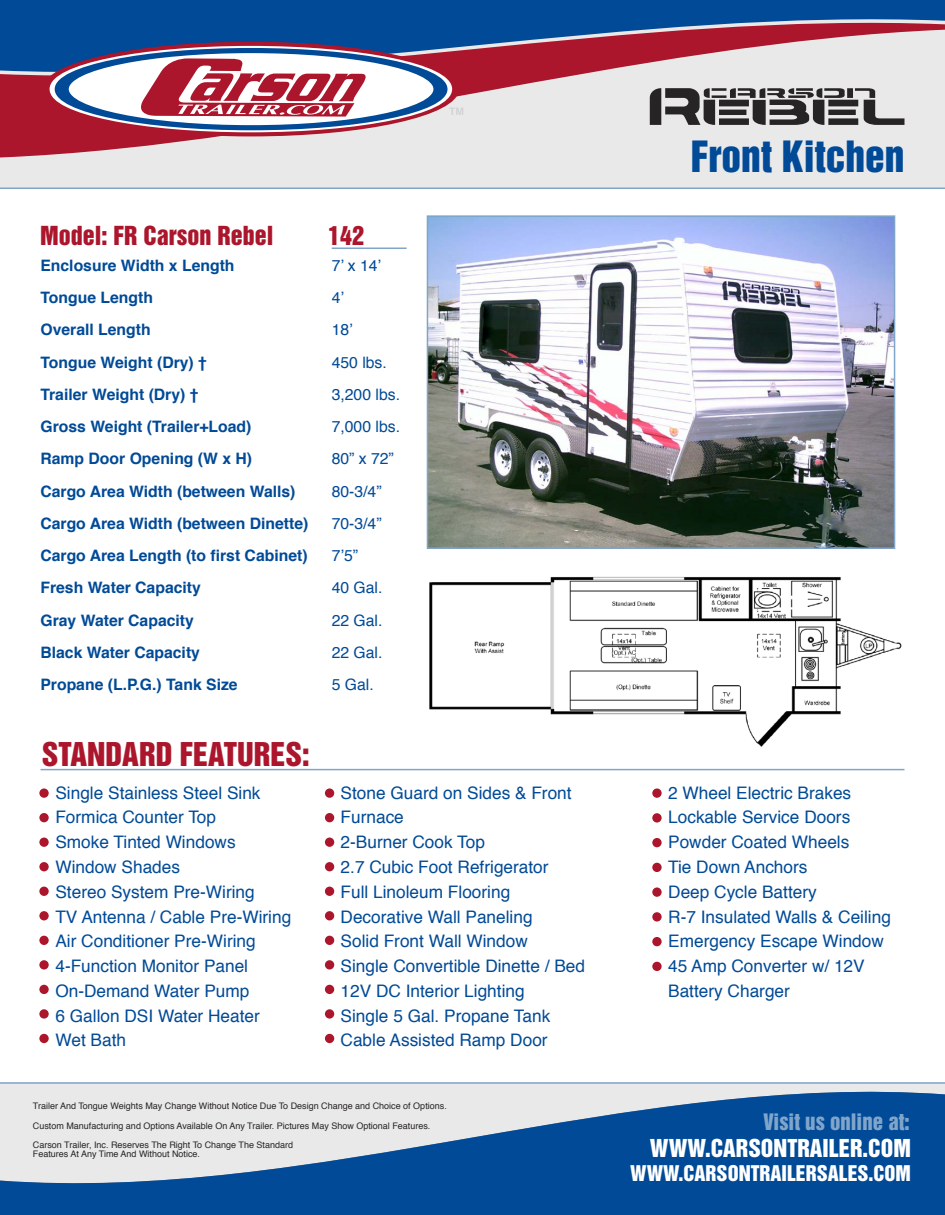
<style>
.page{position:relative;width:945px;height:1215px;background:#fff}
.page>*{position:absolute;margin:0;border:0;box-sizing:border-box;transform-origin:0 0}
.t1{font:39.45px "Helvetica Inserat";color:#004a97}
.t2{font:30px "Helvetica Inserat";color:#ac162c}
.t3{font:24px "Helvetica Inserat";color:#ac162c}
.t4{font:22.65px "Helvetica Inserat";color:#fff}
.t5{font:20.7px "Helvetica Inserat";color:#80a5cb}
.t6{font:19.8px "Helvetica Inserat";color:#fff}
.t7{font:17.25px/24.8px "Helvetica";color:#004a97}
.t8{font:700 15.75px/32.2px "Helvetica";color:#004a97}
.t9{font:15.75px/32.2px "Helvetica";color:#004a97}
.t10{font:9px/9px "Helvetica";color:#272425}
</style>
<div class="page">
<div style="left:0;top:15px;width:945px;height:173px;background:#e9e9e9"></div>
<div style="left:0;top:0;width:945px;height:18px;background:#004a97"></div>
<svg style="left:0;top:18px;width:945px;height:139px"></svg>
<hr style="left:0;top:188px;width:945px;height:1px;background:#80a5cb">
<svg style="left:41px;top:40px;width:422px;height:98px;background:#a9859d"></svg>
<svg style="left:0;top:1084px;width:945px;height:131px;background:#608bb8"></svg>
<hr style="left:0;top:1082px;width:945px;height:2px;background:#80a5cb">
<svg style="left:650px;top:88px;width:255px;height:37px"></svg>
<svg style="left:39px;top:788px;width:10px;height:10px"></svg>
<div style="left:39px;top:813px;width:10px;height:9px;background:#ac162c;border-radius:50%"></div>
<div style="left:39px;top:838px;width:10px;height:9px;background:#ac162c;border-radius:50%"></div>
<div style="left:39px;top:862px;width:10px;height:9px;background:#ac162c;border-radius:50%"></div>
<div style="left:39px;top:887px;width:10px;height:9px;background:#ac162c;border-radius:50%"></div>
<div style="left:39px;top:911px;width:10px;height:9px;background:#ac162c;border-radius:50%"></div>
<div style="left:39px;top:936px;width:10px;height:9px;background:#ac162c;border-radius:50%"></div>
<svg style="left:39px;top:960px;width:10px;height:10px"></svg>
<div style="left:39px;top:985px;width:10px;height:9px;background:#ac162c;border-radius:50%"></div>
<svg style="left:39px;top:1009px;width:10px;height:10px"></svg>
<div style="left:39px;top:1034px;width:10px;height:9px;background:#ac162c;border-radius:50%"></div>
<div style="left:325px;top:788px;width:9px;height:10px;background:#ac162c;border-radius:50%"></div>
<div style="left:325px;top:813px;width:9px;height:9px;background:#ac162c;border-radius:50%"></div>
<div style="left:325px;top:838px;width:9px;height:9px;background:#ac162c;border-radius:50%"></div>
<div style="left:325px;top:862px;width:9px;height:9px;background:#ac162c;border-radius:50%"></div>
<div style="left:325px;top:887px;width:9px;height:9px;background:#ac162c;border-radius:50%"></div>
<div style="left:325px;top:911px;width:9px;height:9px;background:#ac162c;border-radius:50%"></div>
<div style="left:325px;top:936px;width:9px;height:9px;background:#ac162c;border-radius:50%"></div>
<div style="left:325px;top:960px;width:9px;height:10px;background:#ac162c;border-radius:50%"></div>
<div style="left:325px;top:985px;width:9px;height:9px;background:#ac162c;border-radius:50%"></div>
<div style="left:325px;top:1009px;width:9px;height:10px;background:#ac162c;border-radius:50%"></div>
<div style="left:325px;top:1034px;width:9px;height:9px;background:#ac162c;border-radius:50%"></div>
<hr style="left:332px;top:248px;width:75px;height:1px;background:#80a5cb">
<hr style="left:41px;top:769px;width:863px;height:1px;background:#80a5cb">
<svg style="left:652px;top:788px;width:10px;height:10px"></svg>
<svg style="left:652px;top:813px;width:10px;height:10px"></svg>
<div style="left:652px;top:838px;width:10px;height:9px;background:#ac162c;border-radius:50%"></div>
<div style="left:652px;top:863px;width:10px;height:9px;background:#ac162c;border-radius:50%"></div>
<svg style="left:652px;top:887px;width:10px;height:10px"></svg>
<svg style="left:652px;top:912px;width:10px;height:10px"></svg>
<div style="left:652px;top:937px;width:10px;height:9px;background:#ac162c;border-radius:50%"></div>
<div style="left:652px;top:962px;width:10px;height:9px;background:#ac162c;border-radius:50%"></div>
<img style="left:429px;top:576px;width:472px;height:171px">
<img style="left:430px;top:218px;width:462px;height:328px">
<div style="left:427px;top:215px;width:468px;height:334px;border:2px solid #80a5cb"></div>
<h3 class="t3" style="left:40px;top:222px;width:235px">Model: FR Carson Rebel</h3>
<h3 class="t3" style="left:328px;top:222px;width:37px">142</h3>
<p class="t8" style="left:40px;top:249px;width:269px">Enclosure Width x Length<br>Tongue Length<br>Overall Length<br>Tongue Weight (Dry) †<br>Trailer Weight (Dry) †<br>Gross Weight (Trailer+Load)<br>Ramp Door Opening (W x H)<br>Cargo Area Width (between Walls)<br>Cargo Area Width (between Dinette)<br>Cargo Area Length (to first Cabinet)<br>Fresh Water Capacity<br>Gray Water Capacity<br>Black Water Capacity<br>Propane (L.P.G.) Tank Size</p>
<p class="t9" style="left:332px;top:250px;width:70px">7’ x 14’<br>4’<br>18’<br>450 lbs.<br>3,200 lbs.<br>7,000 lbs.<br>80” x 72”<br>80-3/4”<br>70-3/4”<br>7’5”<br>40 Gal.<br>22 Gal.<br>22 Gal.<br>5 Gal.</p>
<h2 class="t2" style="left:42px;top:736px;width:269px">STANDARD FEATURES:</h2>
<p class="t7" style="left:55px;top:781px;width:237px">Single Stainless Steel Sink<br>Formica Counter Top<br>Smoke Tinted Windows<br>Window Shades<br>Stereo System Pre-Wiring<br>TV Antenna / Cable Pre-Wiring<br>Air Conditioner Pre-Wiring<br>4-Function Monitor Panel<br>On-Demand Water Pump<br>6 Gallon DSI Water Heater<br>Wet Bath</p>
<p class="t7" style="left:341px;top:781px;width:246px">Stone Guard on Sides &amp; Front<br>Furnace<br>2-Burner Cook Top<br>2.7 Cubic Foot Refrigerator<br>Full Linoleum Flooring<br>Decorative Wall Paneling<br>Solid Front Wall Window<br>Single Convertible Dinette / Bed<br>12V DC Interior Lighting<br>Single 5 Gal. Propane Tank<br>Cable Assisted Ramp Door</p>
<p class="t10" style="left:33px;top:1101px;width:415px">Trailer And Tongue Weights May Change Without Notice Due To Design Change and Choice of Options.</p>
<p class="t10" style="left:33px;top:1121px;width:399px">Custom Manufacturing and Options Available On Any Trailer. Pictures May Show Optional Features.</p>
<p class="t10" style="left:33px;top:1141px;width:262px">Carson Trailer, Inc. Reserves The Right To Change The Standard<br>Features At Any Time And Without Notice.</p>
<h1 class="t1" style="left:691px;top:133px;width:215px">Front Kitchen</h1>
<p class="t7" style="left:668px;top:781px;width:224px">2 Wheel Electric Brakes<br>Lockable Service Doors<br>Powder Coated Wheels<br>Tie Down Anchors<br>Deep Cycle Battery<br>R-7 Insulated Walls &amp; Ceiling<br>Emergency Escape Window<br>45 Amp Converter w/ 12V<br>Battery Charger</p>
<p class="t5" style="left:764px;top:1109px;width:148px">Visit us online at:</p>
<h3 class="t4" style="left:650px;top:1134px;width:263px">WWW.CARSONTRAILER.COM</h3>
<p class="t6" style="left:630px;top:1161px;width:282px">WWW.CARSONTRAILERSALES.COM</p>
</div>
